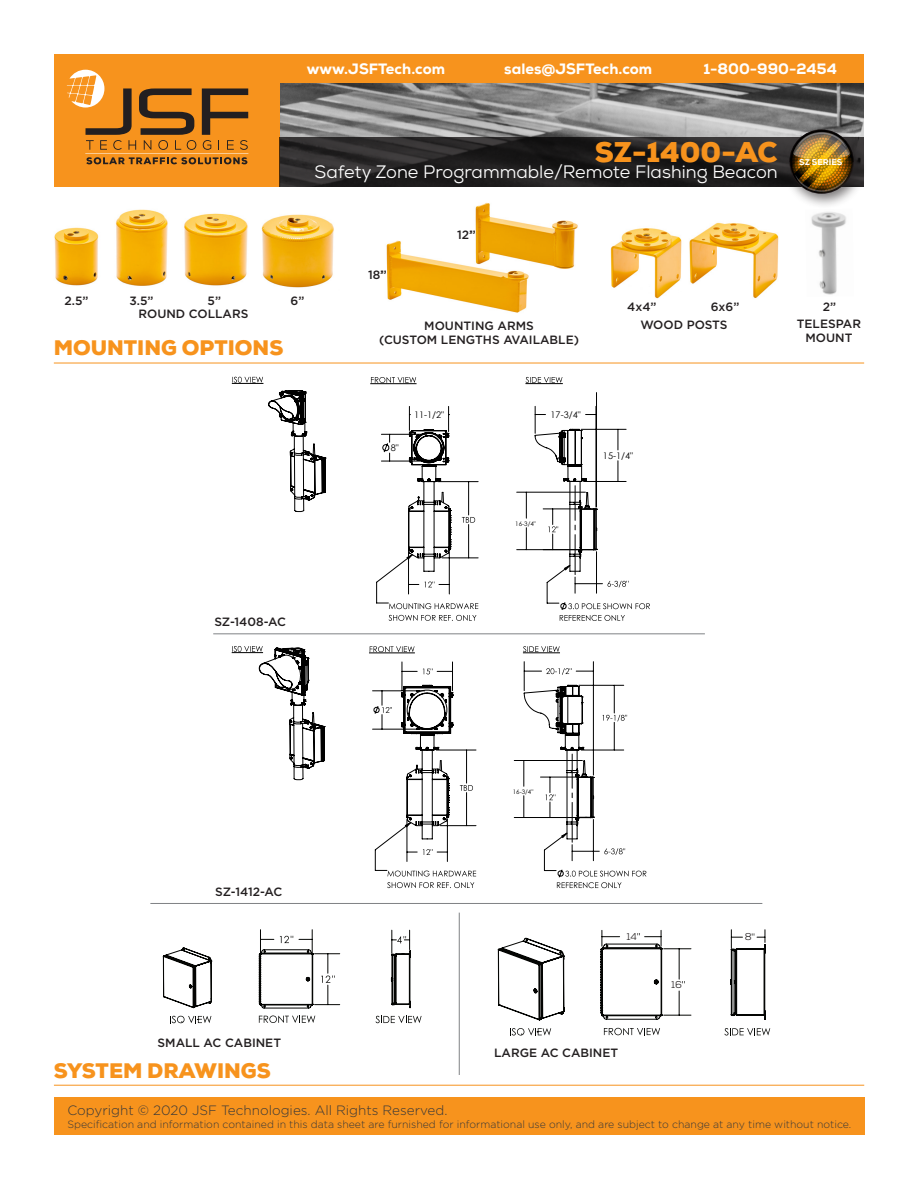
<style>
.page{position:relative;width:918px;height:1188px;background:#fff}
.page>*{position:absolute;margin:0;border:0;box-sizing:border-box;transform-origin:0 0}
.t1{font:900 28.5px "Nexa";color:#f7931d}
.t2{font:900 21px "Nexa";color:#f7931d}
.t3{font:18px "Nexa";color:#fff}
.t4{font:800 15px "Nexa";color:#fff}
.t5{font:300 13.5px "Gotham";color:#383839}
.t6{font:500 12px/14.4px "Gotham";color:#231f20;text-align:center}
.t7{font:300 10.5px "Gotham";color:#383839}
.t8{font:9.9px "Nexa";color:#231f20}
.t9{font:9.15px "Century Gothic";color:#000}
.t10{font:800 8.4px "Nexa";color:#fff}
.t11{font:6.3px "Century Gothic";color:#000}
.t12{font:6.15px "Century Gothic";color:#000}
</style>
<div class="page">
<hr style="left:596px;top:393px;width:1px;height:114px;background:#000">
<svg style="left:232px;top:377px;width:31px;height:6px"></svg>
<hr style="left:232px;top:383px;width:31px;height:1px;background:#000">
<svg style="left:526px;top:377px;width:36px;height:6px"></svg>
<hr style="left:525px;top:383px;width:38px;height:1px;background:#000">
<svg style="left:371px;top:377px;width:45px;height:6px"></svg>
<hr style="left:370px;top:383px;width:47px;height:1px;background:#000">
<svg style="left:268px;top:390px;width:58px;height:122px"></svg>
<svg style="left:376px;top:406px;width:274px;height:215px"></svg>
<hr style="left:373px;top:691px;width:52px;height:1px;background:#000">
<hr style="left:373px;top:729px;width:52px;height:1px;background:#000">
<svg style="left:523px;top:646px;width:37px;height:6px"></svg>
<hr style="left:523px;top:652px;width:37px;height:1px;background:#000">
<svg style="left:370px;top:646px;width:45px;height:6px"></svg>
<hr style="left:369px;top:653px;width:46px;height:1px;background:#000">
<svg style="left:232px;top:646px;width:93px;height:134px"></svg>
<svg style="left:374px;top:662px;width:272px;height:226px"></svg>
<img style="left:280px;top:83px;width:584px;height:54px">
<div style="left:54px;top:54px;width:226px;height:133px;background:#f7931d"></div>
<svg style="left:67px;top:70px;width:181px;height:94px"></svg>
<svg style="left:280px;top:137px;width:501px;height:50px;background:#242222"></svg>
<div style="left:280px;top:54px;width:584px;height:29px;background:#f7931d"></div>
<hr style="left:213px;top:634px;width:492px;height:1px;background:#808285">
<hr style="left:150px;top:903px;width:612px;height:1px;background:#808285">
<hr style="left:459px;top:913px;width:1px;height:162px;background:#808285">
<svg style="left:604px;top:1028px;width:56px;height:7px"></svg>
<svg style="left:724px;top:1028px;width:46px;height:8px"></svg>
<svg style="left:510px;top:1028px;width:41px;height:8px"></svg>
<svg style="left:730px;top:930px;width:36px;height:90px"></svg>
<svg style="left:498px;top:938px;width:67px;height:83px"></svg>
<svg style="left:601px;top:930px;width:90px;height:90px"></svg>
<svg style="left:259px;top:1016px;width:56px;height:7px"></svg>
<svg style="left:375px;top:1016px;width:47px;height:7px"></svg>
<svg style="left:170px;top:1016px;width:41px;height:7px"></svg>
<svg style="left:259px;top:930px;width:81px;height:78px"></svg>
<svg style="left:163px;top:947px;width:49px;height:61px"></svg>
<svg style="left:391px;top:930px;width:20px;height:78px"></svg>
<hr style="left:54px;top:1085px;width:810px;height:1px;background:#f7931d">
<hr style="left:54px;top:363px;width:810px;height:1px;background:#f7931d">
<div style="left:54px;top:1097px;width:810px;height:38px;background:#f7931d"></div>
<img style="left:54px;top:227px;width:45px;height:59px">
<img style="left:116px;top:209px;width:52px;height:77px">
<img style="left:184px;top:213px;width:64px;height:73px">
<img style="left:261px;top:214px;width:73px;height:74px">
<img style="left:610px;top:228px;width:72px;height:71px">
<img style="left:689px;top:222px;width:90px;height:76px">
<img style="left:811px;top:212px;width:35px;height:83px">
<img style="left:475px;top:202px;width:103px;height:67px">
<img style="left:386px;top:237px;width:145px;height:76px">
<div style="left:781px;top:124px;width:86px;height:85px;background:#231f20;opacity:.6"></div>
<img style="left:790px;top:130px;width:64px;height:64px">
<p class="t4" style="left:307px;top:59px;width:140px">www.JSFTech.com</p>
<p class="t4" style="left:504px;top:59px;width:149px">sales@JSFTech.com</p>
<p class="t4" style="left:703px;top:59px;width:135px">1-800-990-2454</p>
<h1 class="t1" style="left:595px;top:134px;width:184px">SZ-1400-AC</h1>
<h3 class="t3" style="left:315px;top:161px;width:465px">Safety Zone Programmable/Remote Flashing Beacon</h3>
<p class="t10" style="left:799px;top:157px;width:45px">SZ SERIES</p>
<p class="t6" style="left:64px;top:293px;width:26px">2.5”</p>
<p class="t6" style="left:129px;top:293px;width:26px">3.5”</p>
<p class="t6" style="left:208px;top:293px;width:15px">5”</p>
<p class="t6" style="left:291px;top:293px;width:15px">6”</p>
<p class="t6" style="left:139px;top:307px;width:111px">ROUND COLLARS</p>
<h2 class="t2" style="left:54px;top:334px;width:231px">MOUNTING OPTIONS</h2>
<p class="t6" style="left:368px;top:267px;width:20px">18”</p>
<p class="t6" style="left:457px;top:228px;width:20px">12”</p>
<p class="t6" style="left:711px;top:299px;width:30px">6x6”</p>
<p class="t6" style="left:797px;top:298px;width:66px;line-height:17.2px">2”<br>TELESPAR</p>
<p class="t6" style="left:806px;top:331px;width:48px">MOUNT</p>
<p class="t6" style="left:627px;top:299px;width:31px">4x4”</p>
<p class="t6" style="left:379px;top:318px;width:201px">MOUNTING ARMS<br>(CUSTOM LENGTHS AVAILABLE)</p>
<p class="t6" style="left:640px;top:317px;width:89px">WOOD POSTS</p>
<p class="t9" style="left:391px;top:441px;width:9px">8"</p>
<p class="t9" style="left:414px;top:408px;width:32px">11-1/2"</p>
<p class="t9" style="left:551px;top:408px;width:32px">17-3/4"</p>
<p class="t9" style="left:603px;top:449px;width:32px">15-1/4"</p>
<p class="t11" style="left:515px;top:519px;width:22px">16-3/4"</p>
<p class="t6" style="left:214px;top:615px;width:73px">SZ-1408-AC</p>
<p class="t6" style="left:215px;top:884px;width:69px">SZ-1412-AC</p>
<p class="t6" style="left:158px;top:1035px;width:125px">SMALL AC CABINET</p>
<h2 class="t2" style="left:54px;top:1058px;width:219px">SYSTEM DRAWINGS</h2>
<p class="t12" style="left:513px;top:787px;width:22px">16-3/4"</p>
<p class="t8" style="left:627px;top:930px;width:12px">14</p>
<p class="t6" style="left:494px;top:1046px;width:126px">LARGE AC CABINET</p>
<p class="t8" style="left:671px;top:978px;width:12px">16</p>
<p class="t8" style="left:745px;top:931px;width:8px">8</p>
<p class="t5" style="left:67px;top:1102px;width:382px">Copyright © 2020 JSF Technologies. All Rights Reserved.</p>
<p class="t7" style="left:67px;top:1117px;width:785px">Specification and information contained in this data sheet are furnished for informational use only, and are subject to change at any time without notice.</p>
</div>
